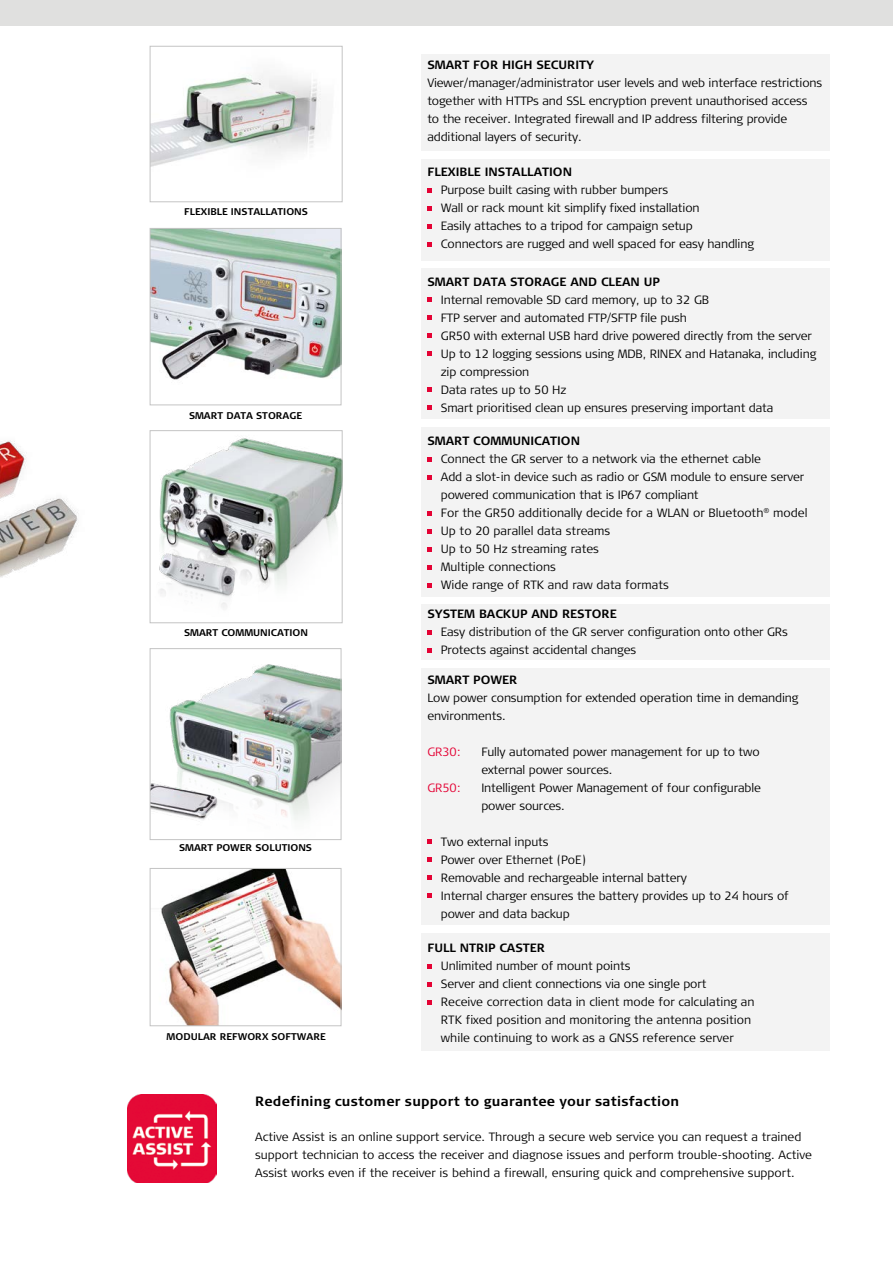
<style>
.page{position:relative;width:893px;height:1263px;background:#fff}
.page>*{position:absolute;margin:0;border:0;box-sizing:border-box;transform-origin:0 0}
.t1{font:700 13.5px "Signa Column";letter-spacing:.015em;color:#000}
.t2{font:300 12px/18px "Signa Column";letter-spacing:-.01em;color:#000}
.t3{font:700 12px "Signa Column";color:#000}
.t4{font:300 12px "Signa Column";letter-spacing:-.01em;color:#e40234}
.t5{font:700 9.75px "Signa Column";color:#000}
</style>
<div class="page">
<div style="left:0;top:0;width:893px;height:26px;background:#e0e0df"></div>
<img style="left:128px;top:1094px;width:89px;height:88px">
<div style="left:421px;top:159px;width:408px;height:102px;background:#f3f3f3"></div>
<div style="left:421px;top:54px;width:408px;height:97px;background:#f3f3f3"></div>
<svg style="left:427px;top:188px;width:5px;height:4px"></svg>
<svg style="left:427px;top:206px;width:5px;height:4px"></svg>
<svg style="left:427px;top:224px;width:5px;height:4px"></svg>
<svg style="left:427px;top:242px;width:5px;height:4px"></svg>
<div style="left:421px;top:269px;width:408px;height:150px;background:#f3f3f3"></div>
<svg style="left:427px;top:298px;width:5px;height:4px"></svg>
<svg style="left:427px;top:316px;width:5px;height:4px"></svg>
<svg style="left:427px;top:334px;width:5px;height:4px"></svg>
<svg style="left:427px;top:352px;width:5px;height:4px"></svg>
<svg style="left:427px;top:388px;width:5px;height:4px"></svg>
<svg style="left:427px;top:406px;width:5px;height:4px"></svg>
<div style="left:421px;top:427px;width:408px;height:170px;background:#f3f3f3"></div>
<svg style="left:427px;top:458px;width:5px;height:4px"></svg>
<svg style="left:427px;top:476px;width:5px;height:4px"></svg>
<svg style="left:427px;top:512px;width:5px;height:4px"></svg>
<svg style="left:427px;top:530px;width:5px;height:4px"></svg>
<svg style="left:427px;top:548px;width:5px;height:4px"></svg>
<svg style="left:427px;top:566px;width:5px;height:4px"></svg>
<svg style="left:427px;top:584px;width:5px;height:4px"></svg>
<div style="left:421px;top:604px;width:408px;height:56px;background:#f3f3f3"></div>
<svg style="left:427px;top:630px;width:5px;height:4px"></svg>
<svg style="left:427px;top:648px;width:5px;height:4px"></svg>
<div style="left:421px;top:668px;width:408px;height:257px;background:#f3f3f3"></div>
<svg style="left:427px;top:840px;width:5px;height:4px"></svg>
<svg style="left:427px;top:858px;width:5px;height:4px"></svg>
<svg style="left:427px;top:876px;width:5px;height:4px"></svg>
<svg style="left:427px;top:894px;width:5px;height:4px"></svg>
<div style="left:421px;top:933px;width:408px;height:117px;background:#f3f3f3"></div>
<svg style="left:427px;top:964px;width:5px;height:4px"></svg>
<svg style="left:427px;top:982px;width:5px;height:4px"></svg>
<svg style="left:427px;top:1000px;width:5px;height:4px"></svg>
<img style="left:0;top:440px;width:78px;height:137px">
<img style="left:152px;top:74px;width:169px;height:93px">
<div style="left:150px;top:46px;width:192px;height:156px;border:1px solid #c4c4c4"></div>
<img style="left:152px;top:230px;width:187px;height:150px">
<div style="left:150px;top:228px;width:191px;height:177px;border:1px solid #c4c4c4"></div>
<img style="left:159px;top:438px;width:181px;height:170px">
<div style="left:150px;top:430px;width:192px;height:193px;border:1px solid #c4c4c4"></div>
<img style="left:152px;top:664px;width:187px;height:156px">
<div style="left:150px;top:648px;width:191px;height:192px;border:1px solid #c4c4c4"></div>
<img style="left:160px;top:870px;width:179px;height:154px">
<div style="left:150px;top:868px;width:191px;height:158px;border:1px solid #c4c4c4"></div>
<p class="t5" style="left:184px;top:206px;width:125px">FLEXIBLE INSTALLATIONS</p>
<p class="t5" style="left:189px;top:409px;width:115px">SMART DATA STORAGE</p>
<p class="t5" style="left:184px;top:626px;width:126px">SMART COMMUNICATION</p>
<p class="t5" style="left:179px;top:841px;width:134px">SMART POWER SOLUTIONS</p>
<p class="t5" style="left:167px;top:1030px;width:161px">MODULAR REFWORX SOFTWARE</p>
<p class="t3" style="left:427px;top:57px;width:168px">SMART FOR HIGH SECURITY</p>
<p class="t2" style="left:427px;top:74px;width:396px">Viewer/manager/administrator user levels and web interface restrictions together with HTTPs and SSL encryption prevent unauthorised access to the receiver. Integrated firewall and IP address filtering provide additional layers of security.</p>
<p class="t3" style="left:427px;top:164px;width:146px">FLEXIBLE INSTALLATION</p>
<p class="t2" style="left:441px;top:181px;width:315px">Purpose built casing with rubber bumpers<br>Wall or rack mount kit simplify fixed installation<br>Easily attaches to a tripod for campaign setup Connectors are rugged and well spaced for easy handling</p>
<p class="t3" style="left:427px;top:274px;width:234px">SMART DATA STORAGE AND CLEAN UP</p>
<p class="t2" style="left:441px;top:291px;width:377px">Internal removable SD card memory, up to 32 GB<br>FTP server and automated FTP/SFTP file push<br>GR50 with external USB hard drive powered directly from the server Up to 12 logging sessions using MDB, RINEX and Hatanaka, including zip compression<br>Data rates up to 50 Hz<br>Smart prioritised clean up ensures preserving important data</p>
<p class="t3" style="left:427px;top:433px;width:154px">SMART COMMUNICATION</p>
<p class="t2" style="left:441px;top:450px;width:368px">Connect the GR server to a network via the ethernet cable<br>Add a slot-in device such as radio or GSM module to ensure server powered communication that is IP67 compliant<br>For the GR50 additionally decide for a WLAN or Bluetooth<sup>®</sup> model Up to 20 parallel data streams<br>Up to 50 Hz streaming rates<br>Multiple connections<br>Wide range of RTK and raw data formats</p>
<p class="t3" style="left:427px;top:606px;width:191px">SYSTEM BACKUP AND RESTORE</p>
<p class="t2" style="left:441px;top:623px;width:348px">Easy distribution of the GR server configuration onto other GRs<br>Protects against accidental changes</p>
<p class="t3" style="left:427px;top:672px;width:92px">SMART POWER</p>
<p class="t2" style="left:427px;top:689px;width:373px">Low power consumption for extended operation time in demanding environments.</p>
<p class="t4" style="left:427px;top:744px;width:35px">GR30:</p>
<p class="t2" style="left:481px;top:743px;width:280px">Fully automated power management for up to two external power sources.</p>
<p class="t4" style="left:427px;top:780px;width:35px">GR50:</p>
<p class="t2" style="left:481px;top:779px;width:281px">Intelligent Power Management of four configurable power sources.</p>
<p class="t2" style="left:441px;top:833px;width:349px">Two external inputs<br>Power over Ethernet (PoE)<br>Removable and rechargeable internal battery<br>Internal charger ensures the battery provides up to 24 hours of power and data backup</p>
<p class="t3" style="left:427px;top:940px;width:119px">FULL NTRIP CASTER</p>
<p class="t2" style="left:441px;top:957px;width:315px">Unlimited number of mount points<br>Server and client connections via one single port<br>Receive correction data in client mode for calculating an RTK fixed position and monitoring the antenna position while continuing to work as a GNSS reference server</p>
<p class="t1" style="left:255px;top:1093px;width:425px">Redefining customer support to guarantee your satisfaction</p>
<p class="t2" style="left:255px;top:1128px;width:558px">Active Assist is an online support service. Through a secure web service you can request a trained support technician to access the receiver and diagnose issues and perform trouble-shooting. Active<br>Assist works even if the receiver is behind a firewall, ensuring quick and comprehensive support.</p>
</div>
